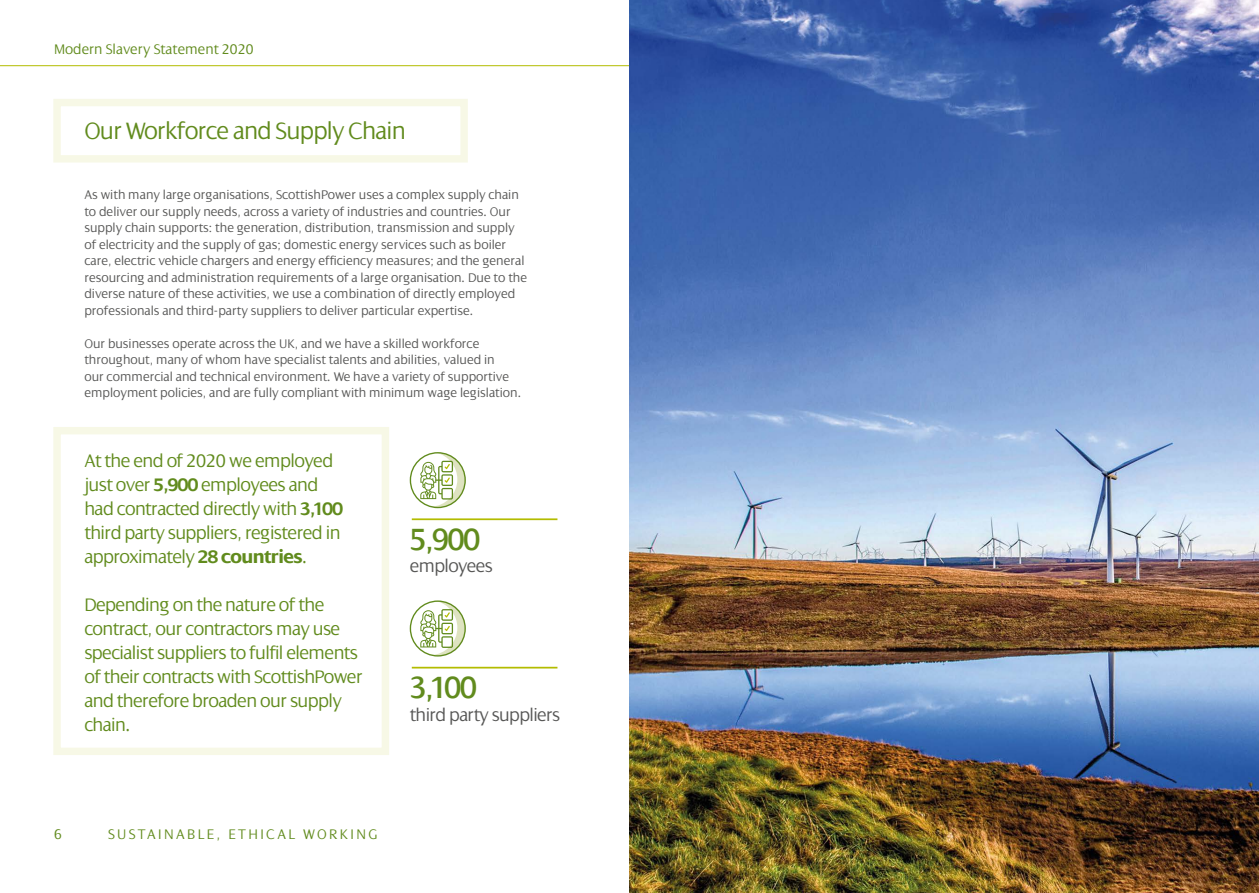
<style>
.page{position:relative;width:1259px;height:893px;background:#fff}
.page>*{position:absolute;margin:0;border:0;box-sizing:border-box;transform-origin:0 0}
.t1{font:33.15px "Dialog";letter-spacing:-.03em;color:#618b1d}
.t2{font:300 25.5px "Dialog";letter-spacing:-.03em;color:#618b1d}
.t3{font:300 19.5px/24px "Dialog";letter-spacing:-.03em;color:#618b1d}
.t4{font:300 19.2px "Dialog";letter-spacing:-.03em;color:#575756}
.t5{font:300 15px "Dialog";letter-spacing:.16em;color:#618b1d}
.t6{font:300 15px "Dialog";color:#618b1d}
.t7{font:300 15px "Dialog";letter-spacing:.06em;color:#618b1d}
.t8{font:300 13.5px/16.5px "Dialog";color:#575756}
.s1{font-weight:700}
</style>
<div class="page">
<hr style="left:0;top:65px;width:1259px;height:1px;background:#b3bc00">
<img style="left:629px;top:0;width:630px;height:893px">
<hr style="left:412px;top:518px;width:145px;height:2px;background:#b3bc00">
<svg style="left:410px;top:452px;width:56px;height:56px"></svg>
<hr style="left:412px;top:667px;width:145px;height:1px;background:#b3bc00">
<svg style="left:410px;top:600px;width:56px;height:57px"></svg>
<p class="t6" style="left:54px;top:41px;width:201px">Modern Slavery Statement 2020</p>
<h2 class="t2" style="left:84px;top:117px;width:323px">Our Workforce and Supply Chain</h2>
<p class="t8" style="left:84px;top:187px;width:444px">As with many large organisations, ScottishPower uses a complex supply chain to deliver our supply needs, across a variety of industries and countries. Our supply chain supports: the generation, distribution, transmission and supply of electricity and the supply of gas; domestic energy services such as boiler care, electric vehicle chargers and energy efficiency measures; and the general resourcing and administration requirements of a large organisation. Due to the diverse nature of these activities, we use a combination of directly employed professionals and third-party suppliers to deliver particular expertise.</p>
<p class="t8" style="left:84px;top:335px;width:438px">Our businesses operate across the UK, and we have a skilled workforce throughout, many of whom have specialist talents and abilities, valued in<br>our commercial and technical environment. We have a variety of supportive employment policies, and are fully compliant with minimum wage legislation.</p>
<h3 class="t3" style="left:84px;top:449px;width:260px">At the end of 2020 we employed just over <span class="s1">5,900</span> employees and had contracted directly with <span class="s1">3,100 </span>third party suppliers, registered in approximately <span class="s1">28 countries</span>.</h3>
<h3 class="t3" style="left:84px;top:593px;width:280px">Depending on the nature of the contract, our contractors may use specialist suppliers to fulfil elements of their contracts with ScottishPower and therefore broaden our supply chain.</h3>
<h1 class="t1" style="left:410px;top:521px;width:72px">5,900</h1>
<h3 class="t4" style="left:410px;top:556px;width:85px">employees</h3>
<h1 class="t1" style="left:410px;top:669px;width:69px">3,100</h1>
<h3 class="t4" style="left:410px;top:704px;width:152px">third party suppliers</h3>
<p class="t7" style="left:54px;top:826px;width:10px">6</p>
<p class="t5" style="left:108px;top:826px;width:271px">SUSTAINABLE, ETHICAL WORKING</p>
</div>
